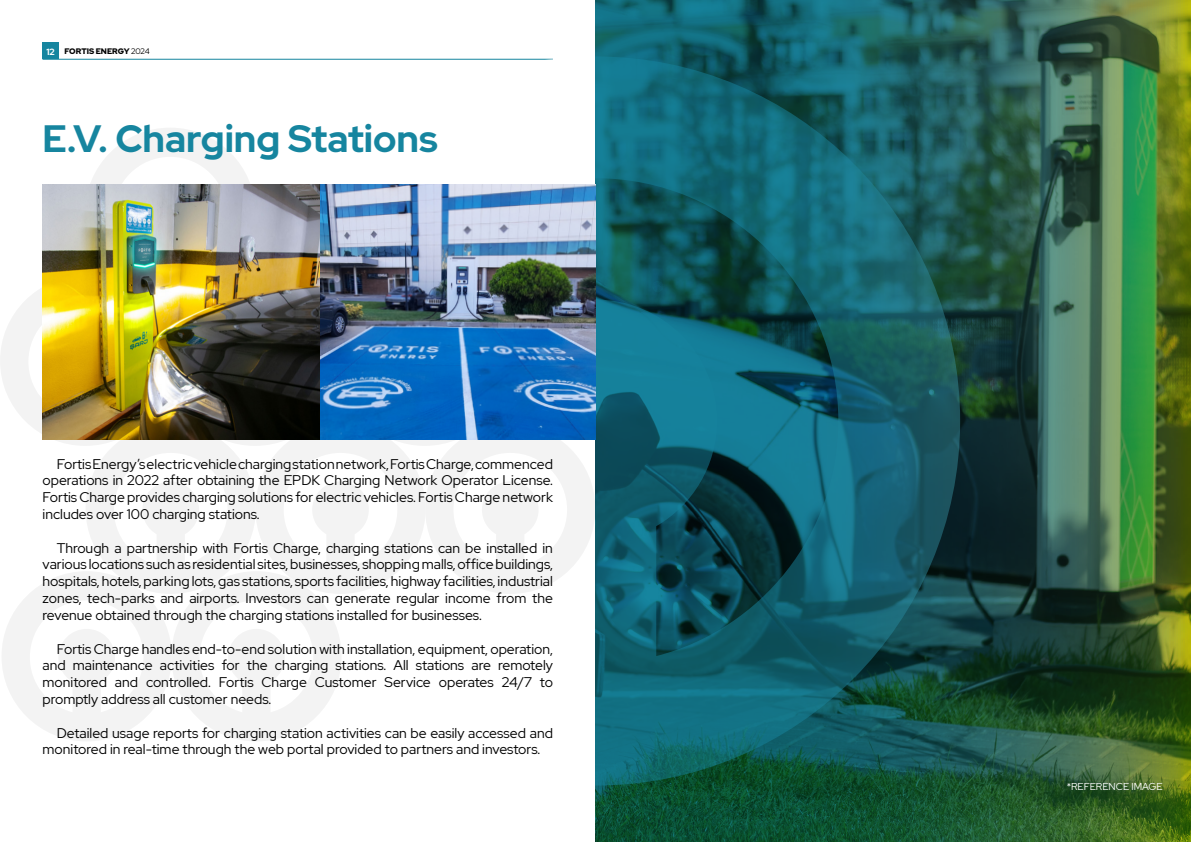
<style>
.page{position:relative;width:1191px;height:842px;background:#fff}
.page>*{position:absolute;margin:0;border:0;box-sizing:border-box;transform-origin:0 0}
.t1{font:700 38px "Red Hat Display";color:#16859f}
.t2{font:14px/16.8px "Red Hat Display";color:#000;text-align:justify}
.t3{font:10px "Red Hat Display";color:#fff}
.t4{font:900 8px "Red Hat Display";color:#000}
.s1{font-weight:700;font-size:9px;color:#fff}
.s2{font-weight:400}
</style>
<div class="page">
<div style="left:43px;top:43px;width:16px;height:16px;background:#16859f"></div>
<hr style="left:43px;top:59px;width:510px;height:1px;background:#16859f">
<img style="left:595px;top:0;width:596px;height:842px">
<svg style="left:0;top:128px;width:595px;height:613px"></svg>
<img style="left:319px;top:184px;width:276px;height:255px">
<img style="left:43px;top:184px;width:276px;height:255px">
<p class="t4" style="left:46px;top:46px;width:105px"><span class="s1">12</span> FORTIS ENERGY <span class="s2">2024</span></p>
<h1 class="t1" style="left:43px;top:114px;width:397px">E.V. Charging Stations</h1>
<p class="t2" style="left:43px;top:455px;width:512px;text-indent:14px">Fortis Energy’s electric vehicle charging station network, Fortis Charge, commenced operations in 2022 after obtaining the EPDK Charging Network Operator License.<br>Fortis Charge provides charging solutions for electric vehicles. Fortis Charge network includes over 100 charging stations.</p>
<p class="t2" style="left:43px;top:539px;width:512px;text-indent:14px">Through a partnership with Fortis Charge, charging stations can be installed in various locations such as residential sites, businesses, shopping malls, office buildings, hospitals, hotels, parking lots, gas stations, sports facilities, highway facilities, industrial zones, tech-parks and airports. Investors can generate regular income from the revenue obtained through the charging stations installed for businesses.</p>
<p class="t2" style="left:43px;top:640px;width:512px;text-indent:14px">Fortis Charge handles end-to-end solution with installation, equipment, operation, and maintenance activities for the charging stations. All stations are remotely monitored and controlled. Fortis Charge Customer Service operates 24/7 to promptly address all customer needs.</p>
<p class="t2" style="left:43px;top:724px;width:512px;text-indent:14px">Detailed usage reports for charging station activities can be easily accessed and monitored in real-time through the web portal provided to partners and investors.</p>
<p class="t3" style="left:1066px;top:780px;width:97px">*REFERENCE IMAGE</p>
</div>
